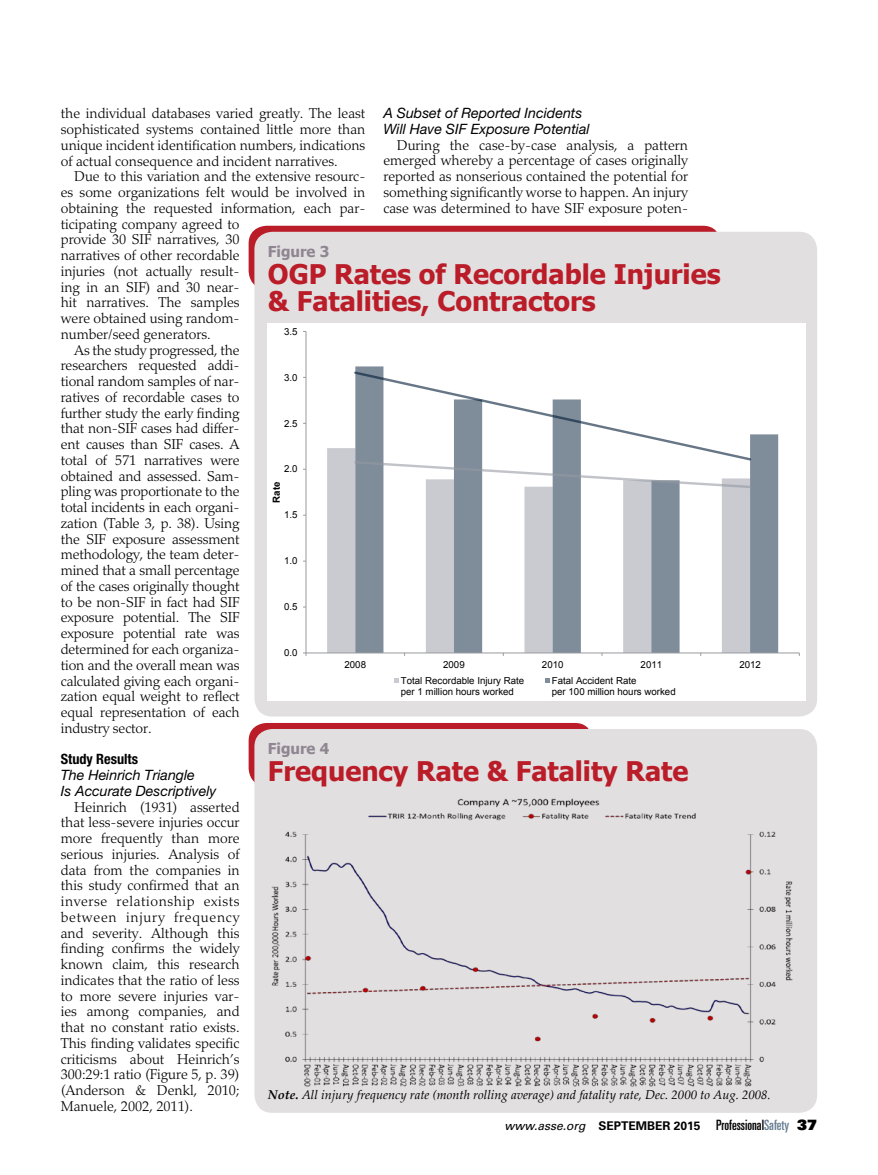
<style>
.page{position:relative;width:878px;height:1175px;background:#fff}
.page>*{position:absolute;margin:0;border:0;box-sizing:border-box;transform-origin:0 0}
.t1{font:700 27px/27px "Tahoma";color:#ba1c28}
.t2{font:700 15px "Tahoma";color:#8f8691}
.t3{font:300 14.25px/15.8px "Palatino LT Std";letter-spacing:-.01em;color:#000;text-align:justify}
.t4{font:italic 14.25px/15.8px "Helvetica Neue LT Std";color:#000}
.t5{font:700 condensed 14.25px "Helvetica Neue LT Std";color:#000}
.t6{font:italic 12.75px "Palatino Linotype";color:#000}
.t7{font:700 12px "Univers LT Std";color:#000}
.t8{font:9.75px/11.1px "Arial";color:#000}
.t9{font:700 9.75px "Arial";color:#000}
.s1{font-weight:700}
.s2{font-weight:400;font-style:italic}
.s3{font-weight:400;font-stretch:ultra-condensed;font-size:14.25px}
.s4{font-weight:400;font-stretch:ultra-condensed;font-size:14.25px;color:#657c91}
.s5{font-family:"Univers LT Std X Black";font-weight:400;font-size:14.25px}
</style>
<div class="page">
<div style="left:248px;top:226px;width:473px;height:63px;background:linear-gradient(to right,#ba1d29,#ba1c28);border-radius:18px"></div>
<div style="left:254px;top:232px;width:563px;height:484px;background:#e2dfe1;border-radius:18px"></div>
<div style="left:267px;top:323px;width:538px;height:378px;background:#fff"></div>
<div style="left:327px;top:448px;width:28px;height:204px;background:#c9cbd1"></div>
<svg style="left:355px;top:366px;width:423px;height:286px"></svg>
<hr style="left:306px;top:331px;width:1px;height:322px;background:#98999d">
<hr style="left:306px;top:652px;width:493px;height:1px;background:#98999d">
<svg style="left:303px;top:652px;width:4px;height:4px"></svg>
<svg style="left:352px;top:370px;width:400px;height:119px"></svg>
<svg style="left:394px;top:678px;width:4px;height:5px"></svg>
<svg style="left:545px;top:678px;width:4px;height:5px"></svg>
<div style="left:248px;top:723px;width:345px;height:63px;background:#ba1c28;border-radius:18px"></div>
<div style="left:254px;top:729px;width:563px;height:383px;background:#e2dfe1;border-radius:18px"></div>
<img style="left:271px;top:798px;width:522px;height:289px">
<p class="t4" style="left:383px;top:105px;width:207px">A Subset of Reported Incidents<br>Will Have SIF Exposure Potential</p>
<p class="t3" style="left:383px;top:137px;width:306px;text-indent:13px">During the case-by-case analysis, a pattern emerged whereby a percentage of cases originally reported as nonserious contained the potential for something significantly worse to happen. An injury case was determined to have SIF exposure poten-</p>
<p class="t3" style="left:61px;top:106px;width:306px">the individual databases varied greatly. The least sophisticated systems contained little more than unique incident identification numbers, indications of actual consequence and incident narratives.</p>
<p class="t3" style="left:74px;top:169px;width:292px">Due to this variation and the extensive resourc-</p>
<p class="t3" style="left:61px;top:185px;width:306px">es some organizations felt would be involved in</p>
<p class="t3" style="left:61px;top:200px;width:306px">obtaining the requested information, each par-</p>
<p class="t3" style="left:61px;top:216px;width:180px">ticipating company agreed to</p>
<p class="t3" style="left:61px;top:232px;width:180px">provide 30 SIF narratives, 30</p>
<p class="t3" style="left:61px;top:248px;width:180px">narratives of other recordable</p>
<p class="t3" style="left:61px;top:263px;width:180px">injuries (not actually result-</p>
<p class="t3" style="left:61px;top:279px;width:180px">ing in an SIF) and 30 near-</p>
<p class="t3" style="left:61px;top:295px;width:180px">hit narratives. The samples</p>
<p class="t3" style="left:61px;top:311px;width:180px">were obtained using random-</p>
<p class="t3" style="left:61px;top:326px;width:151px">number/seed generators.</p>
<p class="t3" style="left:74px;top:342px;width:167px">As the study progressed, the</p>
<p class="t3" style="left:61px;top:358px;width:180px">researchers requested addi-</p>
<p class="t3" style="left:61px;top:374px;width:180px">tional random samples of nar-</p>
<p class="t3" style="left:61px;top:389px;width:180px">ratives of recordable cases to</p>
<p class="t3" style="left:61px;top:405px;width:180px">further study the early finding</p>
<p class="t3" style="left:61px;top:421px;width:180px">that non-SIF cases had differ-</p>
<p class="t3" style="left:61px;top:437px;width:180px">ent causes than SIF cases. A</p>
<p class="t3" style="left:61px;top:452px;width:180px">total of 571 narratives were</p>
<p class="t3" style="left:61px;top:468px;width:180px">obtained and assessed. Sam-</p>
<p class="t3" style="left:61px;top:484px;width:180px">pling was proportionate to the</p>
<p class="t3" style="left:61px;top:500px;width:180px">total incidents in each organi-</p>
<p class="t3" style="left:61px;top:515px;width:180px">zation (Table 3, p. 38). Using</p>
<p class="t3" style="left:61px;top:531px;width:180px">the SIF exposure assessment</p>
<p class="t3" style="left:61px;top:547px;width:180px">methodology, the team deter-</p>
<p class="t3" style="left:61px;top:563px;width:180px">mined that a small percentage</p>
<p class="t3" style="left:61px;top:578px;width:180px">of the cases originally thought</p>
<p class="t3" style="left:61px;top:594px;width:180px">to be non-SIF in fact had SIF</p>
<p class="t3" style="left:61px;top:610px;width:180px">exposure potential. The SIF</p>
<p class="t3" style="left:61px;top:626px;width:180px">exposure potential rate was</p>
<p class="t3" style="left:61px;top:641px;width:180px">determined for each organiza-</p>
<p class="t3" style="left:61px;top:657px;width:180px">tion and the overall mean was</p>
<p class="t3" style="left:61px;top:673px;width:180px">calculated giving each organi-</p>
<p class="t3" style="left:61px;top:688px;width:180px">zation equal weight to reflect</p>
<p class="t3" style="left:61px;top:704px;width:180px">equal representation of each</p>
<p class="t3" style="left:61px;top:720px;width:92px">industry sector.</p>
<p class="t5" style="left:61px;top:750px;width:79px">Study Results</p>
<p class="t4" style="left:61px;top:767px;width:157px">The Heinrich Triangle<br>Is Accurate Descriptively</p>
<p class="t3" style="left:61px;top:799px;width:180px;text-indent:13px">Heinrich (1931) asserted that less-severe injuries occur more frequently than more serious injuries. Analysis of data from the companies in this study confirmed that an inverse relationship exists between injury frequency and severity. Although this finding confirms the widely known claim, this research indicates that the ratio of less to more severe injuries var&shy;ies among companies, and that no constant ratio exists.<br>This finding validates specific criticisms about Heinrich’s 300:29:1 ratio (Figure 5, p. 39) (Anderson &amp; Denkl, 2010; Manuele, 2002, 2011).</p>
<p class="t2" style="left:268px;top:241px;width:63px">Figure 3</p>
<h1 class="t1" style="left:268px;top:259px;width:454px">OGP Rates of Recordable Injuries &amp; Fatalities, Contractors</h1>
<p class="t8" style="left:284px;top:326px;width:15px">3.5</p>
<p class="t8" style="left:284px;top:372px;width:15px">3.0</p>
<p class="t8" style="left:284px;top:417px;width:15px">2.5</p>
<p class="t8" style="left:284px;top:463px;width:15px">2.0</p>
<p class="t9" style="left:270px;top:503px;width:22px;rotate:-90deg">Rate</p>
<p class="t8" style="left:284px;top:509px;width:15px">1.5</p>
<p class="t8" style="left:284px;top:555px;width:15px">1.0</p>
<p class="t8" style="left:284px;top:601px;width:15px">0.5</p>
<p class="t8" style="left:284px;top:647px;width:15px">0.0</p>
<p class="t8" style="left:344px;top:659px;width:23px">2008</p>
<p class="t8" style="left:443px;top:659px;width:23px">2009</p>
<p class="t8" style="left:542px;top:659px;width:23px">2010</p>
<p class="t8" style="left:640px;top:659px;width:23px">2011</p>
<p class="t8" style="left:739px;top:659px;width:23px">2012</p>
<p class="t8" style="left:401px;top:675px;width:125px">Total Recordable Injury Rate per 1 million hours worked</p>
<p class="t8" style="left:552px;top:675px;width:125px">Fatal Accident Rate<br>per 100 million hours worked</p>
<p class="t2" style="left:268px;top:738px;width:63px">Figure 4</p>
<h1 class="t1" style="left:268px;top:756px;width:422px">Frequency Rate &amp; Fatality Rate</h1>
<p class="t6" style="left:268px;top:1085px;width:504px"><span class="s1">Note.</span> All injury frequency rate (month rolling average) and fatality rate, Dec. 2000 to Aug. 2008.</p>
<p class="t7" style="left:504px;top:1118px;width:314px"><span class="s2">www.asse.org</span> SEPTEMBER 2015 <span class="s3">Professional</span><span class="s4">Safety</span> <span class="s5">37</span></p>
</div>
